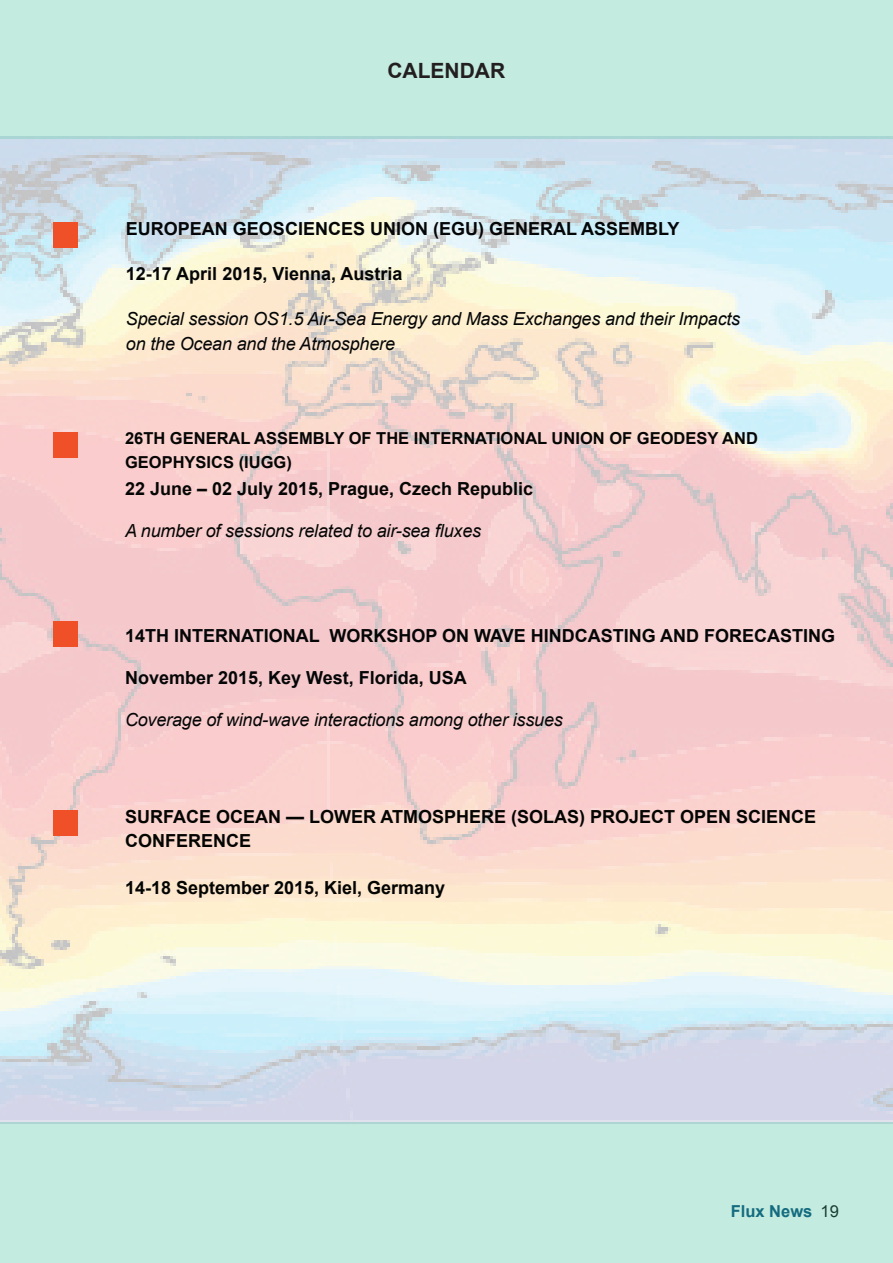
<style>
.page{position:relative;width:893px;height:1263px;background:#fff}
.page>*{position:absolute;margin:0;border:0;box-sizing:border-box;transform-origin:0 0}
.t1{font:700 21px "Arial";color:#231f20}
.t2{font:700 18px "Arial";color:#050607}
.t3{font:italic 18px/25.2px "Arial";letter-spacing:-.01em;color:#050607}
.t4{font:700 18px/24px "Arial";color:#040503}
.t5{font:italic 18px "Arial";letter-spacing:-.01em;color:#050605}
.t6{font:700 18px "Arial";color:#050605}
.t7{font:700 16.5px/24px "Arial";color:#050605}
.t8{font:700 16.5px "Arial";color:#064a77}
.s1{font-weight:400;color:#0e0608}
</style>
<div class="page">
<img style="left:0;top:138px;width:893px;height:984px">
<div style="left:0;top:0;width:893px;height:138px;background:#c3ebdf"></div>
<div style="left:54px;top:222px;width:24px;height:25px;background:#f05028"></div>
<div style="left:54px;top:432px;width:24px;height:25px;background:#f05028"></div>
<div style="left:54px;top:621px;width:24px;height:25px;background:#f05028"></div>
<div style="left:54px;top:810px;width:24px;height:25px;background:#f05028"></div>
<div style="left:0;top:1122px;width:893px;height:141px;background:#c3ebdf"></div>
<p class="t1" style="left:387px;top:57px;width:119px">CALENDAR</p>
<p class="t2" style="left:126px;top:217px;width:555px">EUROPEAN GEOSCIENCES UNION (EGU) GENERAL ASSEMBLY</p>
<p class="t2" style="left:126px;top:262px;width:278px">12-17 April 2015, Vienna, Austria</p>
<p class="t3" style="left:126px;top:306px;width:616px">Special session OS1.5 Air-Sea Energy and Mass Exchanges and their Impacts on the Ocean and the Atmosphere</p>
<p class="t7" style="left:125px;top:427px;width:634px">26TH GENERAL ASSEMBLY OF THE INTERNATIONAL UNION OF GEODESY AND<br>GEOPHYSICS (IUGG)</p>
<p class="t6" style="left:125px;top:477px;width:410px">22 June – 02 July 2015, Prague, Czech Republic</p>
<p class="t5" style="left:125px;top:519px;width:358px">A number of sessions related to air-sea fluxes</p>
<p class="t2" style="left:125px;top:624px;width:712px">14TH INTERNATIONAL WORKSHOP ON WAVE HINDCASTING AND FORECASTING</p>
<p class="t2" style="left:125px;top:666px;width:343px">November 2015, Key West, Florida, USA</p>
<p class="t3" style="left:125px;top:707px;width:439px">Coverage of wind-wave interactions among other issues</p>
<p class="t4" style="left:125px;top:805px;width:693px">SURFACE OCEAN — LOWER ATMOSPHERE (SOLAS) PROJECT OPEN SCIENCE<br>CONFERENCE</p>
<p class="t4" style="left:125px;top:876px;width:322px">14-18 September 2015, Kiel, Germany</p>
<p class="t8" style="left:731px;top:1200px;width:110px">Flux News <span class="s1">19</span></p>
</div>
